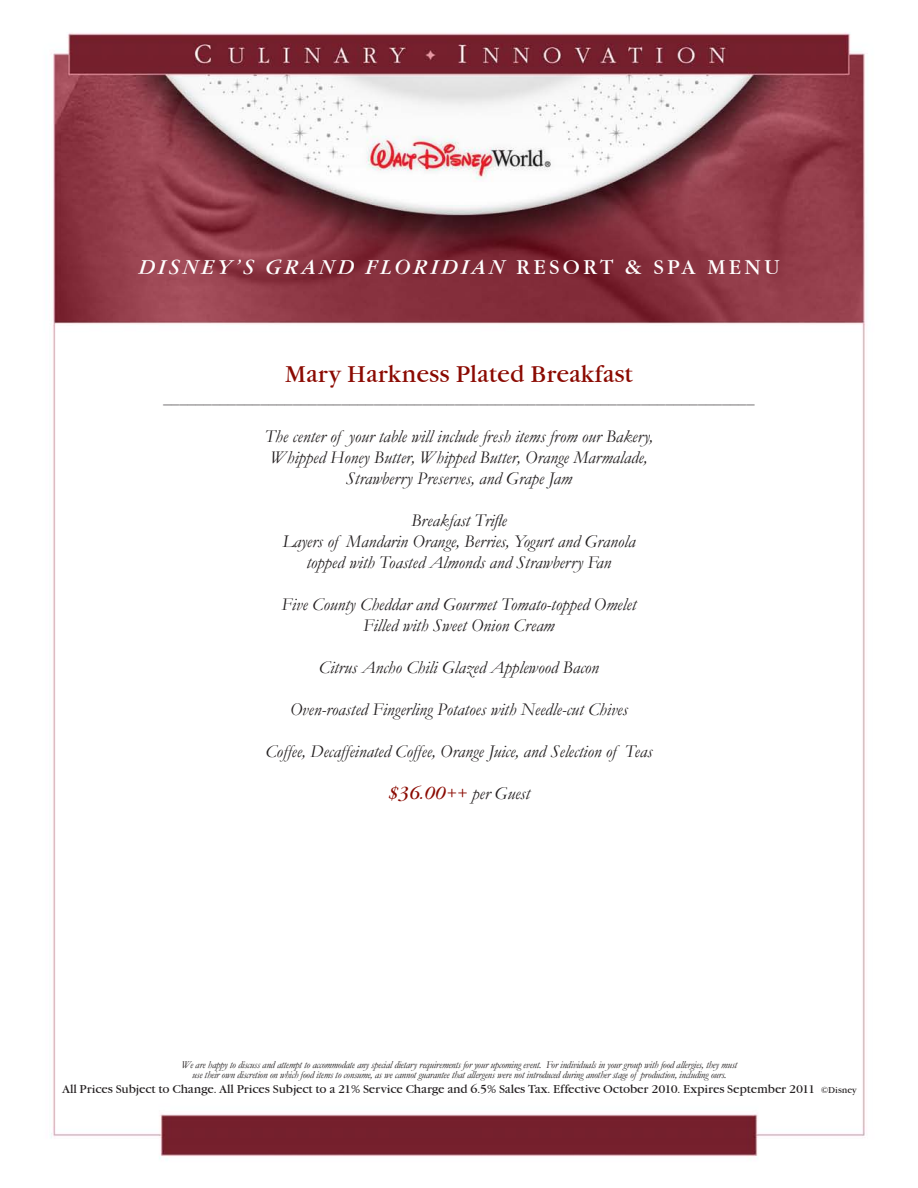
<style>
.page{position:relative;width:918px;height:1188px;background:#fff}
.page>*{position:absolute;margin:0;border:0;box-sizing:border-box;transform-origin:0 0}
.t1{font:24px "Garamond ITCT Book";color:#8b0a02}
.t2{font:italic 21px "Garamond ITCT Book";letter-spacing:.15em;color:#fff}
.t3{font:italic 18px "Garamond";color:#231f20}
.t4{font:18px "Goudy Old Style T";color:#231f20}
.t5{font:italic 18px "Garamond ITCT Book";color:#8b0a02}
.t6{font:12px "Garamond ITCT Book";letter-spacing:-.01em;color:#231f20}
.t7{font:italic 10.5px/10.5px "Garamond";letter-spacing:-.02em;color:#231f20;text-align:center}
.s1{font-style:normal}
.s2{font-family:"Garamond";color:#231f20}
.s3{font-size:9px}
</style>
<div class="page">
<img style="left:50px;top:32px;width:815px;height:1128px">
<p class="t2" style="left:139px;top:255px;width:643px">DISNEY’S GRAND FLORIDIAN <span class="s1">RESORT &amp; SPA MENU</span></p>
<p class="t1" style="left:285px;top:361px;width:350px">Mary Harkness Plated Breakfast</p>
<p class="t4" style="left:163px;top:388px;width:594px">_________________________________________________________________________</p>
<p class="t3" style="left:265px;top:425px;width:390px">The center of your table will include fresh items from our Bakery,</p>
<p class="t3" style="left:270px;top:446px;width:379px">Whipped Honey Butter, Whipped Butter, Orange Marmalade,</p>
<p class="t3" style="left:346px;top:467px;width:228px">Strawberry Preserves, and Grape Jam</p>
<p class="t3" style="left:411px;top:509px;width:97px">Breakfast Trifle</p>
<p class="t3" style="left:282px;top:530px;width:354px">Layers of Mandarin Orange, Berries, Yogurt and Granola</p>
<p class="t3" style="left:306px;top:551px;width:306px">topped with Toasted Almonds and Strawberry Fan</p>
<p class="t3" style="left:282px;top:593px;width:356px">Five County Cheddar and Gourmet Tomato-topped Omelet</p>
<p class="t3" style="left:363px;top:614px;width:193px">Filled with Sweet Onion Cream</p>
<p class="t3" style="left:319px;top:656px;width:282px">Citrus Ancho Chili Glazed Applewood Bacon</p>
<p class="t3" style="left:290px;top:698px;width:339px">Oven-roasted Fingerling Potatoes with Needle-cut Chives</p>
<p class="t3" style="left:265px;top:740px;width:389px">Coffee, Decaffeinated Coffee, Orange Juice, and Selection of Teas</p>
<p class="t5" style="left:388px;top:783px;width:144px">$36.00++ <span class="s2">per Guest</span></p>
<p class="t7" style="left:182px;top:1059px;width:557px">We are happy to discuss and attempt to accommodate any special dietary requirements for your upcoming event. For individuals in your group with food allergies, they must use their own discretion on which food items to consume, as we cannot guarantee that allergens were not introduced during another stage of production, including ours.</p>
<p class="t6" style="left:62px;top:1082px;width:796px">All Prices Subject to Change. All Prices Subject to a 21% Service Charge and 6.5% Sales Tax. Effective October 2010. Expires September 2011 <span class="s3">©Disney</span></p>
</div>
